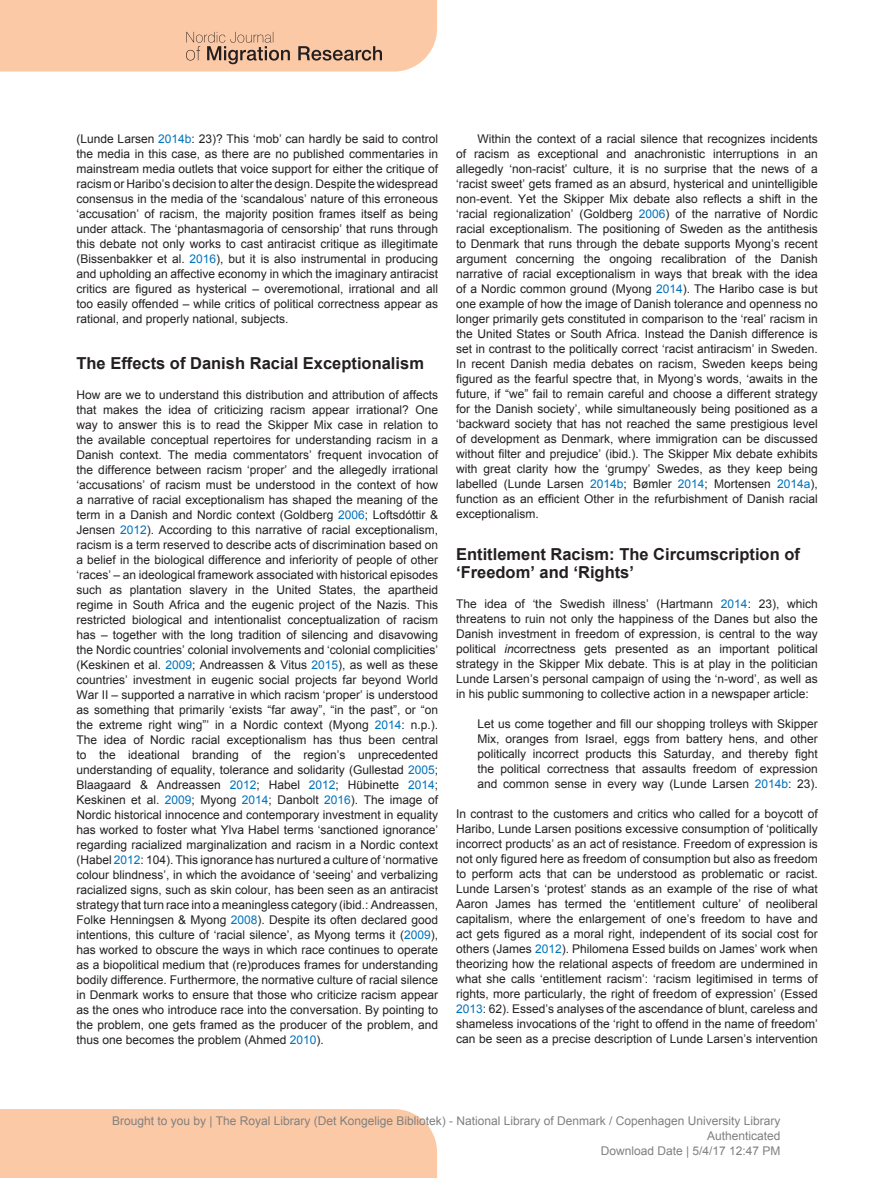
<style>
.page{position:relative;width:893px;height:1178px;background:#fff}
.page>*{position:absolute;margin:0;border:0;box-sizing:border-box;transform-origin:0 0}
.text{font:700 16.5px/18px "Arial";color:#231f20}
.text-2{font:12px/15px "Arial";color:#231f20;text-align:justify}
.t1{font:12px/15px "Arial";color:#808080;text-align:right}
.s1{color:#0073bd}
.s2{font-style:italic}
</style>
<div class="page">
<div style="left:0;top:1109px;width:437px;height:69px;background:#fcc9a6"></div>
<svg style="left:0;top:0;width:437px;height:72px;background:#f4c4a3"></svg>
<p class="text-2" style="left:76px;top:131px;width:363px">(Lunde Larsen <span class="s1">2014b</span>: 23)? This ‘mob’ can hardly be said to control the media in this case, as there are no published commentaries in mainstream media outlets that voice support for either the critique of racism or Haribo’s decision to alter the design. Despite the widespread consensus in the media of the ‘scandalous’ nature of this erroneous ‘accusation’ of racism, the majority position frames itself as being under attack. The ‘phantasmagoria of censorship’ that runs through this debate not only works to cast antiracist critique as illegitimate (Bissenbakker et al. <span class="s1">2016</span>), but it is also instrumental in producing and upholding an affective economy in which the imaginary antiracist critics are figured as hysterical – overemotional, irrational and all too easily offended – while critics of political correctness appear as rational, and properly national, subjects.</p>
<p class="text" style="left:76px;top:354px;width:349px">The Effects of Danish Racial Exceptionalism</p>
<p class="text-2" style="left:76px;top:387px;width:363px">How are we to understand this distribution and attribution of affects that makes the idea of criticizing racism appear irrational? One way to answer this is to read the Skipper Mix case in relation to the available conceptual repertoires for understanding racism in a Danish context. The media commentators’ frequent invocation of the difference between racism ‘proper’ and the allegedly irrational ‘accusations’ of racism must be understood in the context of how a narrative of racial exceptionalism has shaped the meaning of the term in a Danish and Nordic context (Goldberg <span class="s1">2006</span>; Loftsdóttir &amp; Jensen <span class="s1">2012</span>). According to this narrative of racial exceptionalism, racism is a term reserved to describe acts of discrimination based on a belief in the biological difference and inferiority of people of other ‘races’ – an ideological framework associated with historical episodes such as plantation slavery in the United States, the apartheid regime in South Africa and the eugenic project of the Nazis. This restricted biological and intentionalist conceptualization of racism has – together with the long tradition of silencing and disavowing the Nordic countries’ colonial involvements and ‘colonial complicities’ (Keskinen et al. <span class="s1">2009</span>; Andreassen &amp; Vitus <span class="s1">2015</span>), as well as these countries’ investment in eugenic social projects far beyond World War II – supported a narrative in which racism ‘proper’ is understood as something that primarily ‘exists “far away”, “in the past”, or “on the extreme right wing”’ in a Nordic context (Myong <span class="s1">2014</span>: n.p.).<br>The idea of Nordic racial exceptionalism has thus been central to the ideational branding of the region’s unprecedented understanding of equality, tolerance and solidarity (Gullestad <span class="s1">2005</span>; Blaagaard &amp; Andreassen <span class="s1">2012</span>; Habel <span class="s1">2012</span>; Hübinette <span class="s1">2014</span>; Keskinen et al. <span class="s1">2009</span>; Myong <span class="s1">2014</span>; Danbolt <span class="s1">2016</span>). The image of Nordic historical innocence and contemporary investment in equality has worked to foster what Ylva Habel terms ‘sanctioned ignorance’ regarding racialized marginalization and racism in a Nordic context (Habel <span class="s1">2012</span>: 104). This ignorance has nurtured a culture of ‘normative colour blindness’, in which the avoidance of ‘seeing’ and verbalizing racialized signs, such as skin colour, has been seen as an antiracist strategy that turn race into a meaningless category (ibid.: Andreassen, Folke Henningsen &amp; Myong <span class="s1">2008</span>). Despite its often declared good intentions, this culture of ‘racial silence’, as Myong terms it (<span class="s1">2009</span>), has worked to obscure the ways in which race continues to operate as a biopolitical medium that (re)produces frames for understanding bodily difference. Furthermore, the normative culture of racial silence in Denmark works to ensure that those who criticize racism appear as the ones who introduce race into the conversation. By pointing to the problem, one gets framed as the producer of the problem, and thus one becomes the problem (Ahmed <span class="s1">2010</span>).</p>
<p class="text-2" style="left:456px;top:131px;width:363px;text-indent:21px">Within the context of a racial silence that recognizes incidents of racism as exceptional and anachronistic interruptions in an allegedly ‘non-racist’ culture, it is no surprise that the news of a ‘racist sweet’ gets framed as an absurd, hysterical and unintelligible non-event. Yet the Skipper Mix debate also reflects a shift in the ‘racial regionalization’ (Goldberg <span class="s1">2006</span>) of the narrative of Nordic racial exceptionalism. The positioning of Sweden as the antithesis to Denmark that runs through the debate supports Myong’s recent argument concerning the ongoing recalibration of the Danish narrative of racial exceptionalism in ways that break with the idea of a Nordic common ground (Myong <span class="s1">2014</span>). The Haribo case is but one example of how the image of Danish tolerance and openness no longer primarily gets constituted in comparison to the ‘real’ racism in the United States or South Africa. Instead the Danish difference is set in contrast to the politically correct ‘racist antiracism’ in Sweden.<br>In recent Danish media debates on racism, Sweden keeps being figured as the fearful spectre that, in Myong’s words, ‘awaits in the future, if “we” fail to remain careful and choose a different strategy for the Danish society’, while simultaneously being positioned as a ‘backward society that has not reached the same prestigious level of development as Denmark, where immigration can be discussed without filter and prejudice’ (ibid.). The Skipper Mix debate exhibits with great clarity how the ‘grumpy’ Swedes, as they keep being labelled (Lunde Larsen <span class="s1">2014b</span>; Bømler <span class="s1">2014</span>; Mortensen <span class="s1">2014a</span>), function as an efficient Other in the refurbishment of Danish racial exceptionalism.</p>
<p class="text" style="left:456px;top:546px;width:345px">Entitlement Racism: The Circumscription of ‘Freedom’ and ‘Rights’</p>
<p class="text-2" style="left:456px;top:597px;width:363px">The idea of ‘the Swedish illness’ (Hartmann <span class="s1">2014</span>: 23), which threatens to ruin not only the happiness of the Danes but also the Danish investment in freedom of expression, is central to the way political <span class="s2">in</span>correctness gets presented as an important political strategy in the Skipper Mix debate. This is at play in the politician Lunde Larsen’s personal campaign of using the ‘n-word’, as well as in his public summoning to collective action in a newspaper article:</p>
<p class="text-2" style="left:477px;top:717px;width:342px">Let us come together and fill our shopping trolleys with Skipper Mix, oranges from Israel, eggs from battery hens, and other politically incorrect products this Saturday, and thereby fight the political correctness that assaults freedom of expression and common sense in every way (Lunde Larsen <span class="s1">2014b</span>: 23).</p>
<p class="text-2" style="left:456px;top:807px;width:363px">In contrast to the customers and critics who called for a boycott of Haribo, Lunde Larsen positions excessive consumption of ‘politically incorrect products’ as an act of resistance. Freedom of expression is not only figured here as freedom of consumption but also as freedom to perform acts that can be understood as problematic or racist.<br>Lunde Larsen’s ‘protest’ stands as an example of the rise of what Aaron James has termed the ‘entitlement culture’ of neoliberal capitalism, where the enlargement of one’s freedom to have and act gets figured as a moral right, independent of its social cost for others (James <span class="s1">2012</span>). Philomena Essed builds on James’ work when theorizing how the relational aspects of freedom are undermined in what she calls ‘entitlement racism’: ‘racism legitimised in terms of rights, more particularly, the right of freedom of expression’ (Essed <span class="s1">2013</span>: 62). Essed’s analyses of the ascendance of blunt, careless and shameless invocations of the ‘right to offend in the name of freedom’ can be seen as a precise description of Lunde Larsen’s intervention</p>
<p class="t1" style="left:112px;top:1115px;width:670px">Brought to you by | The Royal Library (Det Kongelige Bibliotek) - National Library of Denmark / Copenhagen University Library<br>Authenticated<br>Download Date | 5/4/17 12:47 PM</p>
</div>
